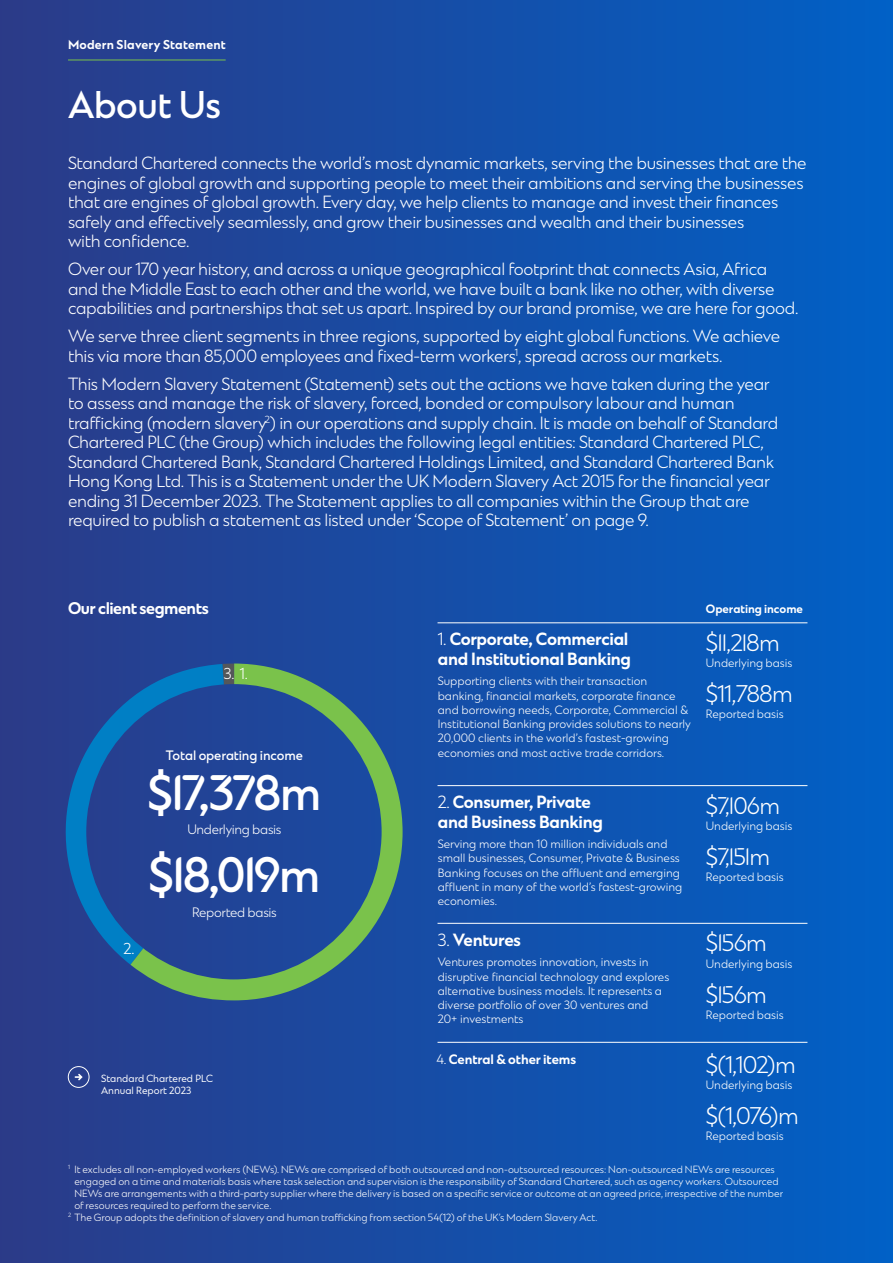
<style>
.page{position:relative;width:893px;height:1263px;background:#fff}
.page>*{position:absolute;margin:0;border:0;box-sizing:border-box;transform-origin:0 0}
.t1{font:500 46.5px "SC Prosper Sans";letter-spacing:-.04em;color:#fff}
.t2{font:500 36px "SC Prosper Sans";letter-spacing:-.015em;color:#fff}
.t3{font:300 22.5px "SC Prosper Sans";letter-spacing:-.03em;color:#fff}
.t4{font:300 16.5px/19.5px "SC Prosper Sans";letter-spacing:-.02em;color:#fff}
.t5{font:700 16.5px/19.5px "SC Prosper Sans";letter-spacing:-.015em;color:#fff}
.t6{font:700 15.75px "SC Prosper Sans";letter-spacing:-.03em;color:#fff}
.t7{font:300 14.85px "SC Prosper Sans";color:#fff}
.t8{font:300 12.75px "SC Prosper Sans";letter-spacing:-.02em;color:#fff}
.t9{font:700 12.75px "SC Prosper Sans";letter-spacing:-.005em;color:#fff}
.t10{font:500 12.75px "SC Prosper Sans";letter-spacing:-.01em;color:#fff}
.t11{font:700 12px "SC Prosper Sans";letter-spacing:.015em;color:#fff}
.t12{font:300 11.25px/14.2px "SC Prosper Sans";color:#fff}
.t13{font:700 11.25px "SC Prosper Sans";color:#fff}
.t14{font:300 9.75px "SC Prosper Sans";color:#fff}
.t15{font:9.75px/12px "SC Prosper Sans";color:#fff}
.s1{font-weight:300}
</style>
<div class="page">
<div style="left:0;top:0;width:893px;height:1263px;background:linear-gradient(to right,#2b3b88,#0061c6)"></div>
<svg style="left:66px;top:664px;width:64px;height:301px;background:#1b519e"></svg>
<svg style="left:130px;top:663px;width:273px;height:337px;background:#2a5890"></svg>
<hr style="left:68px;top:60px;width:158px;height:1px;background:#7ac24b">
<hr style="left:437px;top:622px;width:370px;height:1px;background:#fff">
<hr style="left:437px;top:785px;width:370px;height:1px;background:#fff">
<hr style="left:437px;top:923px;width:370px;height:1px;background:#fff">
<hr style="left:437px;top:1042px;width:370px;height:1px;background:#fff">
<div style="left:68px;top:1066px;width:21px;height:21px;border:1px solid #fff;border-radius:50%"></div>
<svg style="left:75px;top:1074px;width:8px;height:6px"></svg>
<p class="t11" style="left:68px;top:36px;width:159px">Modern Slavery Statement</p>
<h2 class="t2" style="left:68px;top:79px;width:154px">About Us</h2>
<p class="t4" style="left:68px;top:153px;width:740px">Standard Chartered connects the world’s most dynamic markets, serving the businesses that are the engines of global growth and supporting people to meet their ambitions and serving the businesses that are engines of global growth. Every day, we help clients to manage and invest their finances safely and effectively seamlessly, and grow their businesses and wealth and their businesses<br>with confidence.</p>
<p class="t4" style="left:68px;top:259px;width:732px">Over our 170 year history, and across a unique geographical footprint that connects Asia, Africa and the Middle East to each other and the world, we have built a bank like no other, with diverse capabilities and partnerships that set us apart. Inspired by our brand promise, we are here for good.</p>
<p class="t4" style="left:68px;top:326px;width:714px">We serve three client segments in three regions, supported by eight global functions. We achieve this via more than 85,000 employees and fixed-term workers<sup>1</sup>, spread across our markets.</p>
<p class="t4" style="left:68px;top:374px;width:712px">This Modern Slavery Statement (Statement) sets out the actions we have taken during the year to assess and manage the risk of slavery, forced, bonded or compulsory labour and human trafficking (modern slavery<sup>2</sup>) in our operations and supply chain. It is made on behalf of Standard Chartered PLC (the Group) which includes the following legal entities: Standard Chartered PLC, Standard Chartered Bank, Standard Chartered Holdings Limited, and Standard Chartered Bank Hong Kong Ltd. This is a Statement under the UK Modern Slavery Act 2015 for the financial year ending 31 December 2023. The Statement applies to all companies within the Group that are required to publish a statement as listed under ‘Scope of Statement’ on page 9.</p>
<p class="t6" style="left:68px;top:597px;width:142px">Our client segments</p>
<p class="t7" style="left:224px;top:663px;width:26px">3. 1.</p>
<p class="t7" style="left:124px;top:938px;width:12px">2.</p>
<p class="t10" style="left:166px;top:746px;width:139px">Total operating income</p>
<h1 class="t1" style="left:147px;top:759px;width:175px">$17,378m</h1>
<p class="t8" style="left:187px;top:820px;width:96px">Underlying basis</p>
<h1 class="t1" style="left:149px;top:842px;width:173px">$18,019m</h1>
<p class="t8" style="left:192px;top:903px;width:86px">Reported basis</p>
<p class="t15" style="left:101px;top:1072px;width:113px">Standard Chartered PLC<br>Annual Report 2023</p>
<p class="t5" style="left:438px;top:629px;width:195px"><span class="s1">1.</span> Corporate, Commercial and Institutional Banking</p>
<p class="t12" style="left:438px;top:674px;width:255px">Supporting clients with their transaction banking, financial markets, corporate finance and borrowing needs, Corporate, Commercial &amp; Institutional Banking provides solutions to nearly 20,000 clients in the world’s fastest-growing economies and most active trade corridors.</p>
<p class="t5" style="left:438px;top:792px;width:167px"><span class="s1">2.</span> Consumer, Private and Business Banking</p>
<p class="t12" style="left:438px;top:837px;width:246px">Serving more than 10 million individuals and small businesses, Consumer, Private &amp; Business Banking focuses on the affluent and emerging affluent in many of the world’s fastest-growing economies.</p>
<p class="t5" style="left:438px;top:929px;width:85px"><span class="s1">3.</span> Ventures</p>
<p class="t12" style="left:438px;top:955px;width:233px">Ventures promotes innovation, invests in disruptive financial technology and explores alternative business models. It represents a diverse portfolio of over 30 ventures and 20+ investments</p>
<p class="t7" style="left:633px;top:663px;width:10px">1.</p>
<p class="t7" style="left:589px;top:668px;width:13px">4.</p>
<p class="t7" style="left:520px;top:702px;width:12px">3.</p>
<p class="t7" style="left:468px;top:849px;width:12px">2.</p>
<p class="t9" style="left:436px;top:1050px;width:141px"><span class="s1">4.</span> Central &amp; other items</p>
<p class="t13" style="left:706px;top:601px;width:99px">Operating income</p>
<h3 class="t3" style="left:706px;top:626px;width:75px">$11,218m</h3>
<p class="t12" style="left:706px;top:656px;width:88px">Underlying basis</p>
<h3 class="t3" style="left:706px;top:678px;width:88px">$11,788m</h3>
<p class="t12" style="left:706px;top:707px;width:79px">Reported basis</p>
<h3 class="t3" style="left:706px;top:789px;width:76px">$7,106m</h3>
<p class="t12" style="left:706px;top:818px;width:88px">Underlying basis</p>
<h3 class="t3" style="left:706px;top:841px;width:66px">$7,151m</h3>
<p class="t12" style="left:706px;top:870px;width:79px">Reported basis</p>
<h3 class="t3" style="left:706px;top:927px;width:62px">$156m</h3>
<p class="t12" style="left:706px;top:956px;width:88px">Underlying basis</p>
<h3 class="t3" style="left:706px;top:978px;width:62px">$156m</h3>
<p class="t12" style="left:706px;top:1007px;width:79px">Reported basis</p>
<h3 class="t3" style="left:706px;top:1048px;width:92px">$(1,102)m</h3>
<p class="t12" style="left:706px;top:1078px;width:88px">Underlying basis</p>
<h3 class="t3" style="left:706px;top:1100px;width:94px">$(1,076)m</h3>
<p class="t12" style="left:706px;top:1129px;width:79px">Reported basis</p>
<p class="t14" style="left:68px;top:1162px;width:708px"><sup>1</sup> It excludes all non-employed workers (NEWs). NEWs are comprised of both outsourced and non-outsourced resources: Non-outsourced NEWs are resources</p>
<p class="t14" style="left:74px;top:1174px;width:706px">engaged on a time and materials basis where task selection and supervision is the responsibility of Standard Chartered, such as agency workers. Outsourced</p>
<p class="t14" style="left:74px;top:1186px;width:710px">NEWs are arrangements with a third-party supplier where the delivery is based on a specific service or outcome at an agreed price, irrespective of the number</p>
<p class="t14" style="left:74px;top:1198px;width:199px">of resources required to perform the service.</p>
<p class="t14" style="left:68px;top:1210px;width:531px"><sup>2</sup> The Group adopts the definition of slavery and human trafficking from section 54(12) of the UK’s Modern Slavery Act.</p>
</div>
